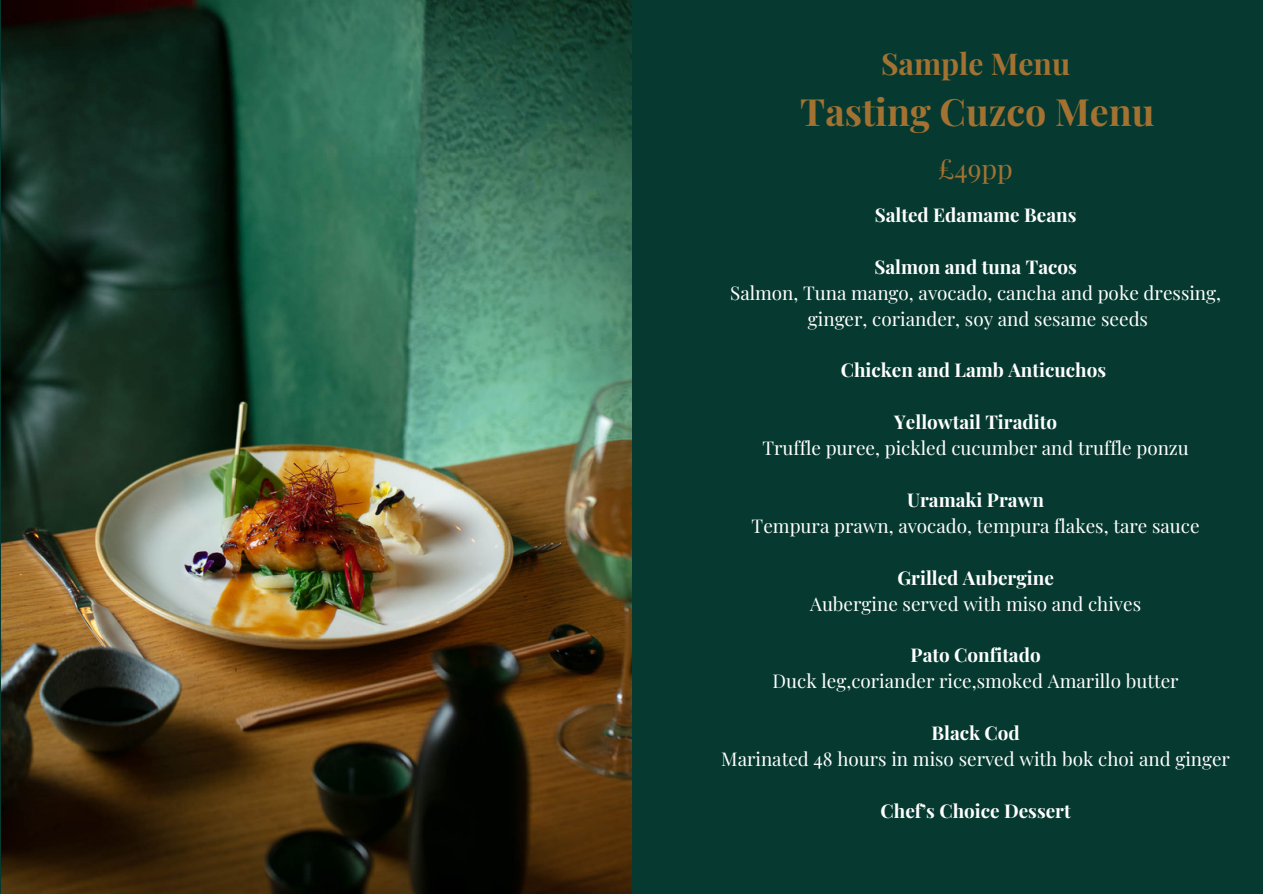
<style>
.page{position:relative;width:1263px;height:894px;background:#fff}
.page>*{position:absolute;margin:0;border:0;box-sizing:border-box;transform-origin:0 0}
.t1{font:700 37.5px "Playfair Display";color:#a37231}
.t2{font:700 30px "Playfair Display";color:#a37231}
.t3{font:27px "Playfair Display";color:#a37231}
.t4{font:18.9px "Playfair Display";color:#fff}
.t5{font:700 18.9px "Playfair Display";color:#fff}
</style>
<div class="page">
<div style="left:0;top:0;width:1263px;height:893px;background:#063a31"></div>
<img style="left:1px;top:0;width:630px;height:893px">
<p class="t2" style="left:881px;top:43px;width:191px">Sample Menu</p>
<p class="t1" style="left:800px;top:85px;width:356px">Tasting Cuzco Menu</p>
<h4 class="t3" style="left:938px;top:149px;width:76px">£49pp</h4>
<h2 class="t5" style="left:875px;top:201px;width:203px">Salted Edamame Beans</h2>
<h1 class="t5" style="left:874px;top:253px;width:204px">Salmon and tuna Tacos</h1>
<h3 class="t4" style="left:730px;top:279px;width:492px">Salmon, Tuna mango, avocado, cancha and poke dressing,</h3>
<h4 class="t4" style="left:808px;top:305px;width:342px">ginger, coriander, soy and sesame seeds</h4>
<p class="t5" style="left:841px;top:357px;width:267px">Chicken and Lamb Anticuchos</p>
<p class="t5" style="left:894px;top:408px;width:164px">Yellowtail Tiradito</p>
<p class="t4" style="left:762px;top:434px;width:428px">Truffle puree, pickled cucumber and truffle ponzu</p>
<h4 class="t5" style="left:907px;top:486px;width:139px">Uramaki Prawn</h4>
<p class="t4" style="left:752px;top:512px;width:449px">Tempura prawn, avocado, tempura flakes, tare sauce</p>
<p class="t5" style="left:897px;top:564px;width:158px">Grilled Aubergine</p>
<p class="t4" style="left:810px;top:590px;width:333px">Aubergine served with miso and chives</p>
<p class="t5" style="left:910px;top:641px;width:132px">Pato Confitado</p>
<p class="t4" style="left:773px;top:667px;width:407px">Duck leg,coriander rice,smoked Amarillo butter</p>
<p class="t5" style="left:931px;top:719px;width:90px">Black Cod</p>
<p class="t4" style="left:721px;top:745px;width:510px">Marinated 48 hours in miso served with bok choi and ginger</p>
<p class="t5" style="left:881px;top:797px;width:192px">Chef’s Choice Dessert</p>
</div>
